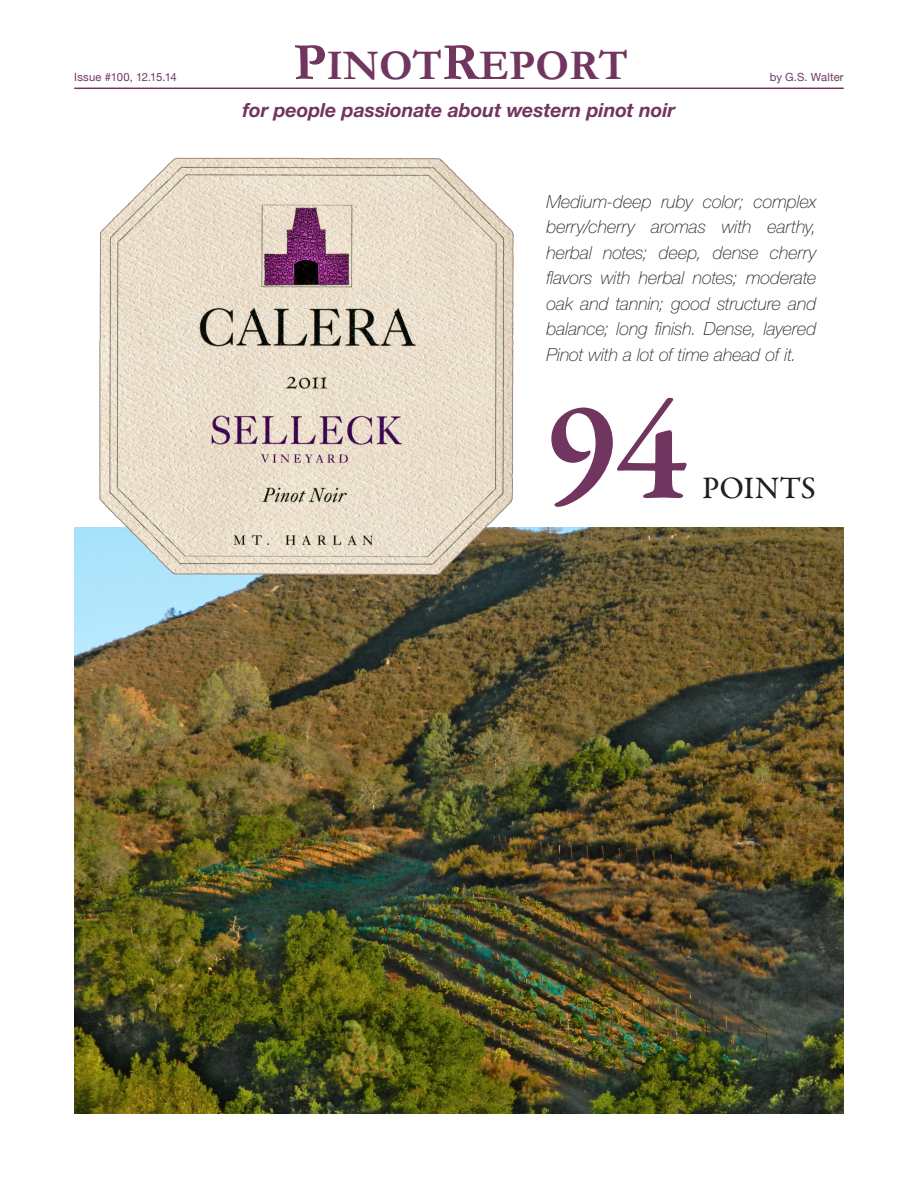
<style>
.page{position:relative;width:918px;height:1188px;background:#fff}
.page>*{position:absolute;margin:0;border:0;box-sizing:border-box;transform-origin:0 0}
.t1{font:600 144px "Garamond Premr Pro";color:#71365f}
.t2{font:700 42.6px "Garamond";color:#71365f}
.t3{font:500 31.5px "Garamond Premr Pro";letter-spacing:-.005em;color:#231f20}
.t4{font:italic 700 19.5px "Helvetica Neue";color:#71365f}
.t5{font:italic 100 18px/25.5px "Helvetica Neue";letter-spacing:-.005em;color:#231f20;text-align:justify}
.t6{font:11.25px "Helvetica Neue";letter-spacing:.015em;color:#71365f}
.s1{font-size:53.1px}
</style>
<div class="page">
<hr style="left:74px;top:88px;width:770px;height:1px;background:#71365f">
<img style="left:74px;top:527px;width:770px;height:587px">
<svg style="left:99px;top:158px;width:415px;height:417px;background:#ded2c3"></svg>
<p class="t2" style="left:294px;top:51px;width:336px"><span class="s1">P</span>INOT<span class="s1">R</span>EPORT</p>
<p class="t6" style="left:74px;top:69px;width:104px">Issue #100, 12.15.14</p>
<p class="t6" style="left:770px;top:69px;width:76px">by G.S. Walter</p>
<p class="t4" style="left:242px;top:98px;width:434px">for people passionate about western pinot noir</p>
<p class="t5" style="left:546px;top:189px;width:272px">Medium-deep ruby color; complex berry/cherry aromas with earthy, herbal notes; deep, dense cherry flavors with herbal notes; moderate oak and tannin; good structure and balance; long finish. Dense, layered Pinot with a lot of time ahead of it.</p>
<p class="t1" style="left:546px;top:365px;width:143px">94</p>
<p class="t3" style="left:702px;top:469px;width:115px">POINTS</p>
</div>
